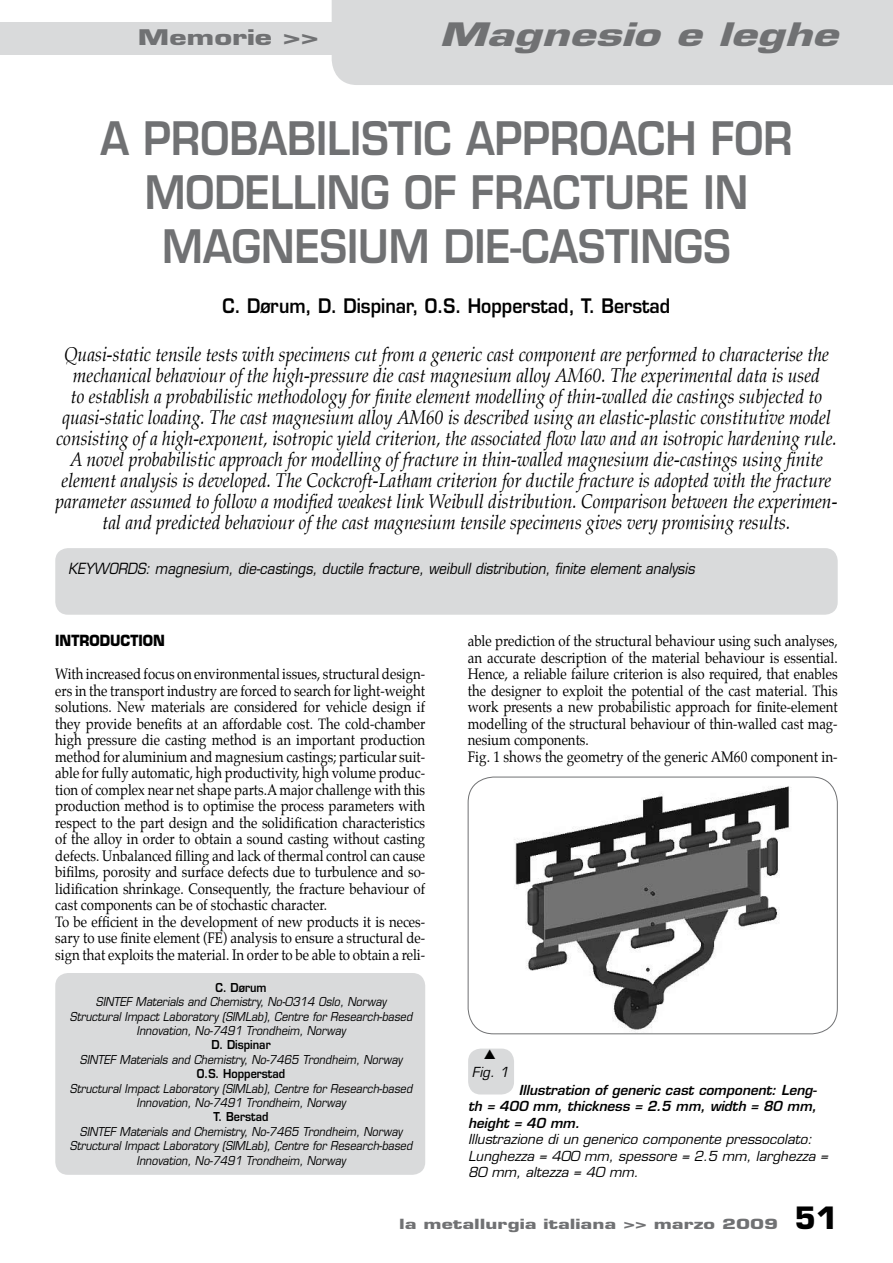
<style>
.page{position:relative;width:893px;height:1263px;background:#fff}
.page>*{position:absolute;margin:0;border:0;box-sizing:border-box;transform-origin:0 0}
.t1{font:600 45px/54px "Eurostile";color:#707173;text-align:center;scale:.9 1}
.t2{font:italic 700 31.5px "Eurostile";color:#707173;scale:1.43 1}
.t3{font:700 21px "Eurostile";color:#707173;scale:1.43 1}
.t4{font:italic 19.5px/21px "Palatino";color:#000;text-align:center;scale:.9 1}
.t5{font:600 19.5px "Eurostile";color:#000;scale:.9 1}
.t6{font:15px/16.5px "Palatino";color:#000;scale:.88 1}
.t7{font:italic 15px "Eurostile";color:#000;scale:.9 1}
.t8{font:700 15px "Eurostile";color:#000;scale:.9 1}
.t9{font:700 13.65px "Eurostile";color:#707173;scale:1.43 1}
.t10{font:italic 13.5px/16.5px "Eurostile";color:#000}
.t11{font:italic 600 13.5px/16.5px "Eurostile";color:#000;text-align:justify}
.t12{font:italic 12px/14.4px "Eurostile";color:#000;text-align:center;scale:.9 1}
.t13{font:600 12px "Eurostile";color:#000;scale:.9 1}
.s1{font-size:30px;color:#000}
</style>
<div class="page">
<div style="left:0;top:22px;width:893px;height:33px;background:#d9dadb"></div>
<div style="left:332px;top:0;width:561px;height:85px;background:#d9dadb"></div>
<div style="left:55px;top:548px;width:783px;height:67px;background:#d9dadb;border-radius:13px"></div>
<div style="left:55px;top:973px;width:370px;height:202px;background:#d9dadb;border-radius:13px"></div>
<img style="left:514px;top:786px;width:277px;height:246px">
<div style="left:468px;top:777px;width:370px;height:257px;border:1px solid #707173;border-radius:26px"></div>
<div style="left:468px;top:1048px;width:46px;height:46px;background:#d9dadb;border-radius:13px"></div>
<h3 class="t3" style="left:138px;top:25px;width:128px">Memorie &gt;&gt;</h3>
<h2 class="t2" style="left:439px;top:15px;width:280px">Magnesio e leghe</h2>
<h1 class="t1" style="left:100px;top:111px;width:771px">A PROBABILISTIC APPROACH FOR<br>MODELLING OF FRACTURE IN<br>MAGNESIUM DIE-CASTINGS</h1>
<h3 class="t5" style="left:223px;top:293px;width:499px">C. Dørum, D. Dispinar, O.S. Hopperstad, T. Berstad</h3>
<p class="t4" style="left:55px;top:344px;width:870px">Quasi-static tensile tests with specimens cut from a generic cast component are performed to characterise the mechanical behaviour of the high-pressure die cast magnesium alloy AM60. The experimental data is used<br>to establish a probabilistic methodology for finite element modelling of thin-walled die castings subjected to quasi-static loading. The cast magnesium alloy AM60 is described using an elastic-plastic constitutive model consisting of a high-exponent, isotropic yield criterion, the associated flow law and an isotropic hardening rule.<br>A novel probabilistic approach for modelling of fracture in thin-walled magnesium die-castings using finite element analysis is developed. The Cockcroft-Latham criterion for ductile fracture is adopted with the fracture parameter assumed to follow a modified weakest link Weibull distribution. Comparison between the experimen&shy;tal and predicted behaviour of the cast magnesium tensile specimens gives very promising results.</p>
<p class="t7" style="left:68px;top:560px;width:697px">KEYWORDS: magnesium, die-castings, ductile fracture, weibull distribution, finite element analysis</p>
<p class="t8" style="left:55px;top:631px;width:123px">INTRODUCTION</p>
<p class="t6" style="left:55px;top:666px;width:422px">With increased focus on environmental issues, structural design&shy;ers in the transport industry are forced to search for light-weight solutions. New materials are considered for vehicle design if they provide benefits at an affordable cost. The cold-chamber high pressure die casting method is an important production method for aluminium and magnesium castings; particular suit&shy;able for fully automatic, high productivity, high volume produc&shy;tion of complex near net shape parts.A major challenge with this production method is to optimise the process parameters with respect to the part design and the solidification characteristics of the alloy in order to obtain a sound casting without casting defects. Unbalanced filling and lack of thermal control can cause bifilms, porosity and surface defects due to turbulence and so&shy;lidification shrinkage. Consequently, the fracture behaviour of cast components can be of stochastic character.<br>To be efficient in the development of new products it is neces&shy;sary to use finite element (FE) analysis to ensure a structural de&shy;sign that exploits the material. In order to be able to obtain a reli-</p>
<p class="t13" style="left:216px;top:980px;width:58px">C. Dørum</p>
<p class="t12" style="left:70px;top:995px;width:382px">SINTEF Materials and Chemistry, No-0314 Oslo, Norway<br>Structural Impact Laboratory (SIMLab), Centre for Research-based<br>Innovation, No-7491 Trondheim, Norway</p>
<p class="t13" style="left:211px;top:1037px;width:67px">D. Dispinar</p>
<p class="t12" style="left:80px;top:1052px;width:360px">SINTEF Materials and Chemistry, No-7465 Trondheim, Norway</p>
<p class="t13" style="left:197px;top:1066px;width:100px">O.S. Hopperstad</p>
<p class="t12" style="left:70px;top:1081px;width:382px">Structural Impact Laboratory (SIMLab), Centre for Research-based<br>Innovation, No-7491 Trondheim, Norway</p>
<p class="t13" style="left:214px;top:1109px;width:63px">T. Berstad</p>
<p class="t12" style="left:70px;top:1124px;width:382px">SINTEF Materials and Chemistry, No-7465 Trondheim, Norway<br>Structural Impact Laboratory (SIMLab), Centre for Research-based<br>Innovation, No-7491 Trondheim, Norway</p>
<p class="t6" style="left:468px;top:633px;width:422px">able prediction of the structural behaviour using such analyses, an accurate description of the material behaviour is essential.<br>Hence, a reliable failure criterion is also required, that enables the designer to exploit the potential of the cast material. This work presents a new probabilistic approach for finite-element modelling of the structural behaviour of thin-walled cast mag&shy;nesium components.<br>Fig. 1 shows the geometry of the generic AM60 component in-</p>
<p class="t10" style="left:472px;top:1064px;width:38px">Fig. 1</p>
<p class="t11" style="left:468px;top:1081px;width:350px;text-indent:51px">Illustration of generic cast component: Leng&shy;th = 400 mm, thickness = 2.5 mm, width = 80 mm, height = 40 mm.</p>
<p class="t10" style="left:468px;top:1131px;width:362px">Illustrazione di un generico componente pressocolato:<br>Lunghezza = 400 mm, spessore = 2.5 mm, larghezza =<br>80 mm, altezza = 40 mm.</p>
<p class="t9" style="left:399px;top:1215px;width:308px">la metallurgia italiana &gt;&gt; marzo 2009 <span class="s1">51</span></p>
</div>
